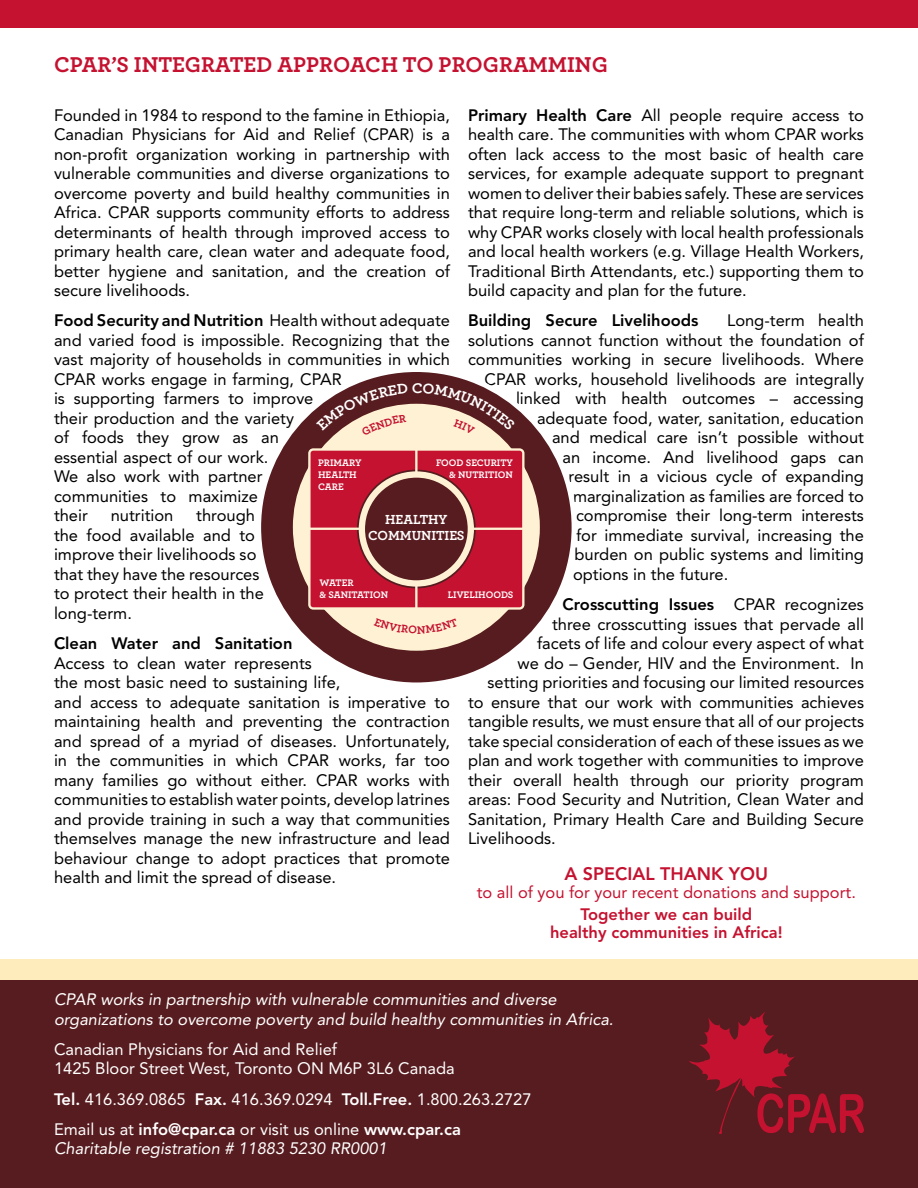
<style>
.page{position:relative;width:918px;height:1188px;background:#fff}
.page>*{position:absolute;margin:0;border:0;box-sizing:border-box;transform-origin:0 0}
.t1{font:700 22.5px "Archer";color:#c41230}
.t2{font:800 18px "Avenir";color:#c41230}
.t3{font:16.5px/19.5px "Avenir";color:#000}
.t4{font:16.5px/19.5px "Avenir";color:#fff}
.t5{font:italic 16.5px/19.5px "Avenir";color:#fff}
.t6{font:800 16.5px "Avenir";color:#000}
.t7{font:800 16.5px/18px "Avenir";color:#c41230;text-align:center}
.t8{font:16.5px "Avenir";color:#c41230}
.t9{font:700 13.8px/16.5px "Archer";letter-spacing:-.005em;color:#fff;text-align:center}
.t10{font:700 9.9px/12px "Archer";color:#fff}
.s1{font-weight:800}
.s2{font-weight:400}
</style>
<div class="page">
<div style="left:0;top:959px;width:918px;height:24px;background:#ffecbc"></div>
<div style="left:0;top:981px;width:918px;height:207px;background:#571c1f"></div>
<svg style="left:689px;top:1012px;width:175px;height:122px"></svg>
<div style="left:259px;top:370px;width:315px;height:315px;background:#571c1f;border-radius:50%"></div>
<div style="left:292px;top:403px;width:249px;height:249px;background:#fff2d4;border-radius:50%"></div>
<div style="left:309px;top:450px;width:214px;height:158px;background:#c41230;border-radius:4px"></div>
<div style="left:308px;top:448px;width:216px;height:162px;border:2px solid #fff2d4;border-radius:4px"></div>
<svg style="left:358px;top:471px;width:117px;height:116px;background:#ead7bd"></svg>
<hr style="left:306px;top:528px;width:220px;height:2px;background:#fff2d4">
<hr style="left:415px;top:445px;width:3px;height:166px;background:#fff2d4">
<div style="left:365px;top:478px;width:103px;height:102px;background:#571c1f;border-radius:50%"></div>
<div style="left:0;top:0;width:918px;height:28px;background:#c41230"></div>
<svg style="left:316px;top:383px;width:200px;height:53px"></svg>
<h1 class="t1" style="left:54px;top:47px;width:556px">CPAR’S INTEGRATED APPROACH TO PROGRAMMING</h1>
<p class="t3" style="left:54px;top:105px;width:398px;text-align:justify">Founded in 1984 to respond to the famine in Ethiopia, Canadian Physicians for Aid and Relief (CPAR) is a non-profit organization working in partnership with vulnerable communities and diverse organizations to overcome poverty and build healthy communities in Africa. CPAR supports community efforts to address determinants of health through improved access to primary health care, clean water and adequate food, better hygiene and sanitation, and the creation of secure livelihoods.</p>
<p class="t3" style="left:54px;top:311px;width:398px"><span class="s1">Food Security and Nutrition</span> Health without adequate and varied food is impossible. Recognizing that the vast majority of households in communities in which CPAR works engage in farming, CPAR<br>is supporting farmers to improve<br>their production and the variety<br>of foods they grow as an<br>essential aspect of our work.<br>We also work with partner<br>communities to maximize<br>their</p>
<p class="t3" style="left:468px;top:105px;width:398px;text-align:justify"><span class="s1">Primary Health Care</span> All people require access to health care. The communities with whom CPAR works often lack access to the most basic of health care services, for example adequate support to pregnant women to deliver their babies safely. These are services that require long-term and reliable solutions, which is why CPAR works closely with local health professionals and local health workers (e.g. Village Health Workers, Traditional Birth Attendants, etc.) supporting them to build capacity and plan for the future.</p>
<p class="t6" style="left:468px;top:311px;width:232px">Building Secure Livelihoods</p>
<p class="t3" style="left:727px;top:311px;width:138px">Long-term health</p>
<p class="t3" style="left:468px;top:331px;width:397px">solutions cannot function without the foundation of</p>
<p class="t3" style="left:468px;top:350px;width:397px">communities working in secure livelihoods. Where</p>
<p class="t3" style="left:485px;top:370px;width:381px">CPAR works, household livelihoods are integrally</p>
<p class="t3" style="left:516px;top:389px;width:350px">linked with health outcomes – accessing</p>
<p class="t3" style="left:537px;top:409px;width:328px">adequate food, water, sanitation, education</p>
<p class="t3" style="left:552px;top:428px;width:314px">and medical care isn’t possible without</p>
<p class="t3" style="left:562px;top:448px;width:303px">an income. And livelihood gaps can</p>
<p class="t3" style="left:569px;top:467px;width:297px">result in a vicious cycle of expanding</p>
<p class="t3" style="left:573px;top:487px;width:292px">marginalization as families are forced to</p>
<p class="t3" style="left:576px;top:506px;width:290px">compromise their long-term interests</p>
<p class="t3" style="left:576px;top:526px;width:289px">for immediate survival, increasing the</p>
<p class="t3" style="left:575px;top:545px;width:291px">burden on public systems and limiting</p>
<p class="t3" style="left:573px;top:565px;width:157px">options in the future.</p>
<p class="t6" style="left:563px;top:595px;width:303px">Crosscutting Issues <span class="s2">CPAR recognizes</span></p>
<p class="t3" style="left:552px;top:614px;width:314px">three crosscutting issues that pervade all</p>
<p class="t3" style="left:537px;top:634px;width:328px">facets of life and colour every aspect of what</p>
<p class="t3" style="left:518px;top:653px;width:348px">we do – Gender, HIV and the Environment. In</p>
<p class="t3" style="left:488px;top:673px;width:378px">setting priorities and focusing our limited resources</p>
<p class="t3" style="left:468px;top:692px;width:398px">to ensure that our work with communities achieves</p>
<p class="t3" style="left:468px;top:712px;width:398px">tangible results, we must ensure that all of our projects</p>
<p class="t3" style="left:468px;top:731px;width:398px">take special consideration of each of these issues as we</p>
<p class="t3" style="left:468px;top:751px;width:397px">plan and work together with communities to improve</p>
<p class="t3" style="left:468px;top:770px;width:398px">their overall health through our priority program</p>
<p class="t3" style="left:468px;top:790px;width:397px">areas: Food Security and Nutrition, Clean Water and</p>
<p class="t3" style="left:468px;top:809px;width:398px">Sanitation, Primary Health Care and Building Secure</p>
<p class="t3" style="left:468px;top:829px;width:89px">Livelihoods.</p>
<p class="t10" style="left:318px;top:456px;width:45px">PRIMARY<br>HEALTH<br>CARE</p>
<p class="t10" style="left:436px;top:456px;width:78px;text-align:right">FOOD SECURITY &amp; NUTRITION</p>
<p class="t3" style="left:54px;top:506px;width:211px;text-indent:142px">through the food available and to improve their livelihoods so that they have the resources to protect their health in the long-term.</p>
<p class="t6" style="left:54px;top:634px;width:240px">Clean Water and Sanitation</p>
<p class="t3" style="left:54px;top:653px;width:398px">Access to clean water represents<br>the most basic need to sustaining life,<br>and access to adequate sanitation is imperative to maintaining health and preventing the contraction and spread of a myriad of diseases. Unfortunately, in the communities in which CPAR works, far too many families go without either. CPAR works with communities to establish water points, develop latrines and provide training in such a way that communities themselves manage the new infrastructure and lead behaviour change to adopt practices that promote health and limit the spread of disease.</p>
<p class="t3" style="left:111px;top:506px;width:64px">nutrition</p>
<p class="t9" style="left:368px;top:510px;width:98px">HEALTHY<br>COMMUNITIES</p>
<p class="t10" style="left:319px;top:576px;width:70px">WATER<br>&amp; SANITATION</p>
<p class="t10" style="left:448px;top:588px;width:67px">LIVELIHOODS</p>
<p class="t2" style="left:565px;top:863px;width:205px">A SPECIAL THANK YOU</p>
<p class="t8" style="left:477px;top:883px;width:381px">to all of you for your recent donations and support.</p>
<p class="t7" style="left:550px;top:905px;width:234px">Together we can build<br>healthy communities in Africa!</p>
<p class="t5" style="left:54px;top:990px;width:561px">CPAR works in partnership with vulnerable communities and diverse organizations to overcome poverty and build healthy communities in Africa.</p>
<p class="t4" style="left:54px;top:1039px;width:402px">Canadian Physicians for Aid and Relief<br>1425 Bloor Street West, Toronto ON M6P 3L6 Canada</p>
<p class="t4" style="left:54px;top:1084px;width:479px;line-height:30.3px"><span class="s1">Tel.</span> 416.369.0865 <span class="s1">Fax.</span> 416.369.0294 <span class="s1">Toll.Free.</span> 1.800.263.2727<br>Email us at <span class="s1">info@cpar.ca</span> or visit us online <span class="s1">www.cpar.ca</span></p>
<p class="t5" style="left:54px;top:1139px;width:334px">Charitable registration # 11883 5230 RR0001</p>
</div>
